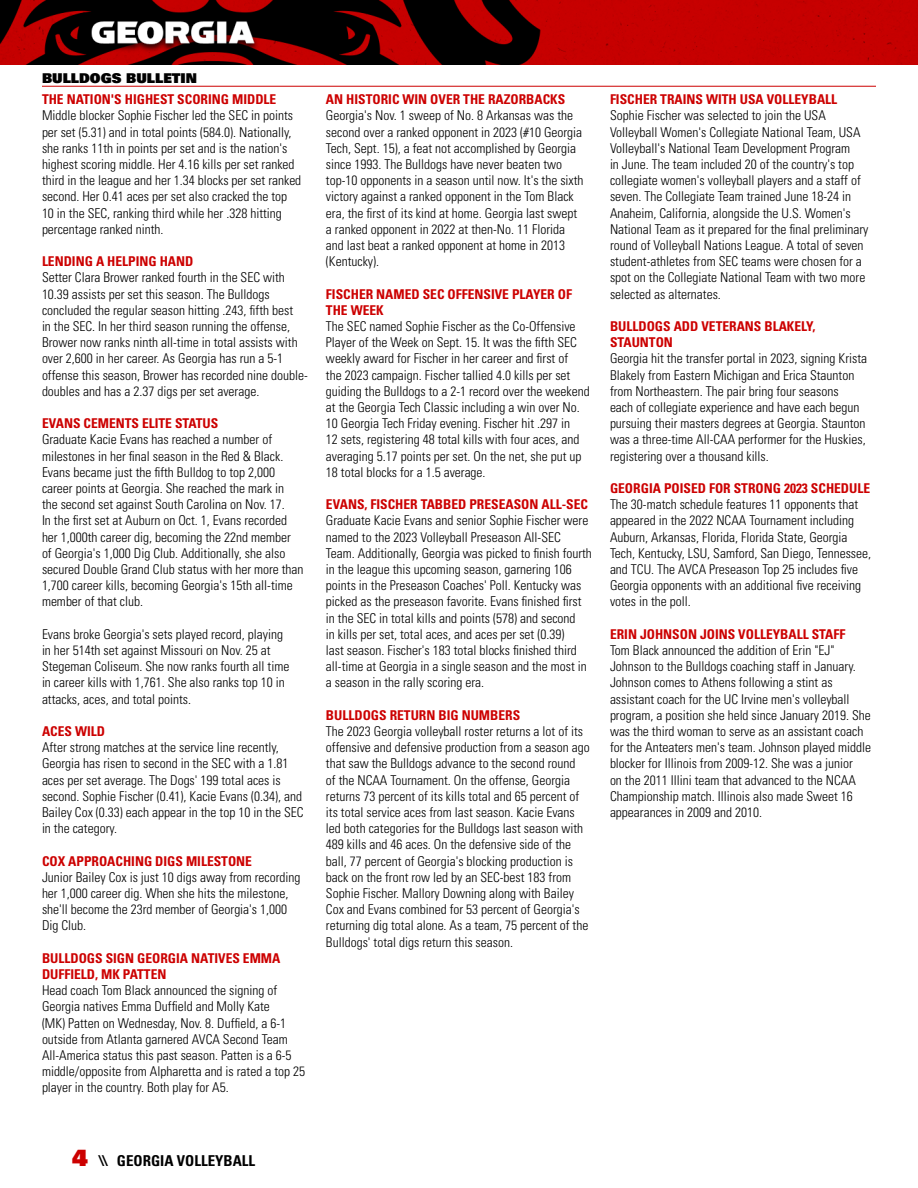
<style>
.page{position:relative;width:918px;height:1188px;background:#fff}
.page>*{position:absolute;margin:0;border:0;box-sizing:border-box;transform-origin:0 0}
.t1{font:700 condensed 15px "Univers LT Std";color:#010101}
.t2{font:300 condensed 13.5px/16.2px "Univers LT Std";color:#010101}
.t3{font:700 condensed 13.5px/16.2px "Univers LT Std";color:#c00}
.t4{font:13.5px "Univers LT Std X Black";color:#010101}
.s1{font-family:"Univers LT Std X Black";font-weight:400;font-stretch:normal;font-size:22.5px;color:#c00}
</style>
<div class="page">
<img style="left:0;top:0;width:918px;height:64px">
<hr style="left:42px;top:86px;width:834px;height:1px;background:#c00">
<p class="t4" style="left:42px;top:69px;width:157px">BULLDOGS BULLETIN</p>
<p class="t3" style="left:42px;top:91px;width:236px">THE NATION'S HIGHEST SCORING MIDDLE</p>
<p class="t2" style="left:42px;top:108px;width:261px">Middle blocker Sophie Fischer led the SEC in points per set (5.31) and in total points (584.0). Nationally, she ranks 11th in points per set and is the nation's highest scoring middle. Her 4.16 kills per set ranked third in the league and her 1.34 blocks per set ranked second. Her 0.41 aces per set also cracked the top 10 in the SEC, ranking third while her .328 hitting percentage ranked ninth.</p>
<p class="t3" style="left:42px;top:253px;width:153px">LENDING A HELPING HAND</p>
<p class="t2" style="left:42px;top:270px;width:268px">Setter Clara Brower ranked fourth in the SEC with 10.39 assists per set this season. The Bulldogs concluded the regular season hitting .243, fifth best<br>in the SEC. In her third season running the offense, Brower now ranks ninth all-time in total assists with over 2,600 in her career. As Georgia has run a 5-1 offense this season, Brower has recorded nine double&shy;doubles and has a 2.37 digs per set average.</p>
<p class="t3" style="left:42px;top:415px;width:178px">EVANS CEMENTS ELITE STATUS</p>
<p class="t2" style="left:42px;top:432px;width:263px">Graduate Kacie Evans has reached a number of milestones in her final season in the Red &amp; Black.<br>Evans became just the fifth Bulldog to top 2,000 career points at Georgia. She reached the mark in<br>the second set against South Carolina on Nov. 17.<br>In the first set at Auburn on Oct. 1, Evans recorded her 1,000th career dig, becoming the 22nd member of Georgia's 1,000 Dig Club. Additionally, she also secured Double Grand Club status with her more than 1,700 career kills, becoming Georgia's 15th all-time member of that club.</p>
<p class="t2" style="left:42px;top:626px;width:249px">Evans broke Georgia's sets played record, playing in her 514th set against Missouri on Nov. 25 at Stegeman Coliseum. She now ranks fourth all time in career kills with 1,761. She also ranks top 10 in attacks, aces, and total points.</p>
<p class="t3" style="left:42px;top:723px;width:65px">ACES WILD</p>
<p class="t2" style="left:42px;top:739px;width:263px">After strong matches at the service line recently, Georgia has risen to second in the SEC with a 1.81 aces per set average. The Dogs' 199 total aces is second. Sophie Fischer (0.41), Kacie Evans (0.34), and Bailey Cox (0.33) each appear in the top 10 in the SEC in the category.</p>
<p class="t3" style="left:42px;top:853px;width:212px">COX APPROACHING DIGS MILESTONE</p>
<p class="t2" style="left:42px;top:869px;width:260px">Junior Bailey Cox is just 10 digs away from recording her 1,000 career dig. When she hits the milestone, she'll become the 23rd member of Georgia's 1,000<br>Dig Club.</p>
<p class="t3" style="left:42px;top:950px;width:240px">BULLDOGS SIGN GEORGIA NATIVES EMMA<br>DUFFIELD, MK PATTEN</p>
<p class="t2" style="left:42px;top:982px;width:265px">Head coach Tom Black announced the signing of Georgia natives Emma Duffield and Molly Kate<br>(MK) Patten on Wednesday, Nov. 8. Duffield, a 6-1 outside from Atlanta garnered AVCA Second Team All-America status this past season. Patten is a 6-5 middle/opposite from Alpharetta and is rated a top 25 player in the country. Both play for A5.</p>
<p class="t3" style="left:326px;top:91px;width:241px">AN HISTORIC WIN OVER THE RAZORBACKS</p>
<p class="t2" style="left:326px;top:108px;width:259px">Georgia's Nov. 1 sweep of No. 8 Arkansas was the second over a ranked opponent in 2023 (#10 Georgia Tech, Sept. 15), a feat not accomplished by Georgia since 1993. The Bulldogs have never beaten two top-10 opponents in a season until now. It's the sixth victory against a ranked opponent in the Tom Black era, the first of its kind at home. Georgia last swept a ranked opponent in 2022 at then-No. 11 Florida and last beat a ranked opponent at home in 2013 (Kentucky).</p>
<p class="t3" style="left:326px;top:286px;width:248px">FISCHER NAMED SEC OFFENSIVE PLAYER OF<br>THE WEEK</p>
<p class="t2" style="left:326px;top:318px;width:265px">The SEC named Sophie Fischer as the Co-Offensive Player of the Week on Sept. 15. It was the fifth SEC weekly award for Fischer in her career and first of<br>the 2023 campaign. Fischer tallied 4.0 kills per set guiding the Bulldogs to a 2-1 record over the weekend at the Georgia Tech Classic including a win over No.<br>10 Georgia Tech Friday evening. Fischer hit .297 in<br>12 sets, registering 48 total kills with four aces, and averaging 5.17 points per set. On the net, she put up 18 total blocks for a 1.5 average.</p>
<p class="t3" style="left:326px;top:496px;width:263px">EVANS, FISCHER TABBED PRESEASON ALL-SEC</p>
<p class="t2" style="left:326px;top:513px;width:267px">Graduate Kacie Evans and senior Sophie Fischer were named to the 2023 Volleyball Preseason All-SEC Team. Additionally, Georgia was picked to finish fourth in the league this upcoming season, garnering 106 points in the Preseason Coaches' Poll. Kentucky was picked as the preseason favorite. Evans finished first in the SEC in total kills and points (578) and second<br>in kills per set, total aces, and aces per set (0.39)<br>last season. Fischer's 183 total blocks finished third all-time at Georgia in a single season and the most in a season in the rally scoring era.</p>
<p class="t3" style="left:326px;top:707px;width:196px">BULLDOGS RETURN BIG NUMBERS</p>
<p class="t2" style="left:326px;top:723px;width:265px">The 2023 Georgia volleyball roster returns a lot of its offensive and defensive production from a season ago that saw the Bulldogs advance to the second round<br>of the NCAA Tournament. On the offense, Georgia returns 73 percent of its kills total and 65 percent of its total service aces from last season. Kacie Evans led both categories for the Bulldogs last season with 489 kills and 46 aces. On the defensive side of the ball, 77 percent of Georgia's blocking production is back on the front row led by an SEC-best 183 from Sophie Fischer. Mallory Downing along with Bailey Cox and Evans combined for 53 percent of Georgia's returning dig total alone. As a team, 75 percent of the Bulldogs' total digs return this season.</p>
<p class="t3" style="left:610px;top:91px;width:229px">FISCHER TRAINS WITH USA VOLLEYBALL</p>
<p class="t2" style="left:610px;top:108px;width:260px">Sophie Fischer was selected to join the USA Volleyball Women's Collegiate National Team, USA Volleyball's National Team Development Program<br>in June. The team included 20 of the country's top collegiate women's volleyball players and a staff of seven. The Collegiate Team trained June 18-24 in Anaheim, California, alongside the U.S. Women's National Team as it prepared for the final preliminary round of Volleyball Nations League. A total of seven student-athletes from SEC teams were chosen for a spot on the Collegiate National Team with two more selected as alternates.</p>
<p class="t3" style="left:610px;top:318px;width:207px">BULLDOGS ADD VETERANS BLAKELY,<br>STAUNTON</p>
<p class="t2" style="left:610px;top:351px;width:259px">Georgia hit the transfer portal in 2023, signing Krista Blakely from Eastern Michigan and Erica Staunton from Northeastern. The pair bring four seasons<br>each of collegiate experience and have each begun pursuing their masters degrees at Georgia. Staunton was a three-time All-CAA performer for the Huskies, registering over a thousand kills.</p>
<p class="t3" style="left:610px;top:480px;width:262px">GEORGIA POISED FOR STRONG 2023 SCHEDULE</p>
<p class="t2" style="left:610px;top:496px;width:263px">The 30-match schedule features 11 opponents that appeared in the 2022 NCAA Tournament including Auburn, Arkansas, Florida, Florida State, Georgia Tech, Kentucky, LSU, Samford, San Diego, Tennessee, and TCU. The AVCA Preseason Top 25 includes five Georgia opponents with an additional five receiving votes in the poll.</p>
<p class="t3" style="left:610px;top:626px;width:237px">ERIN JOHNSON JOINS VOLLEYBALL STAFF</p>
<p class="t2" style="left:610px;top:642px;width:263px">Tom Black announced the addition of Erin "EJ" Johnson to the Bulldogs coaching staff in January.<br>Johnson comes to Athens following a stint as assistant coach for the UC Irvine men's volleyball program, a position she held since January 2019. She was the third woman to serve as an assistant coach for the Anteaters men's team. Johnson played middle blocker for Illinois from 2009-12. She was a junior<br>on the 2011 Illini team that advanced to the NCAA Championship match. Illinois also made Sweet 16 appearances in 2009 and 2010.</p>
<p class="t1" style="left:72px;top:1151px;width:185px"><span class="s1">4</span> \\ GEORGIA VOLLEYBALL</p>
</div>
